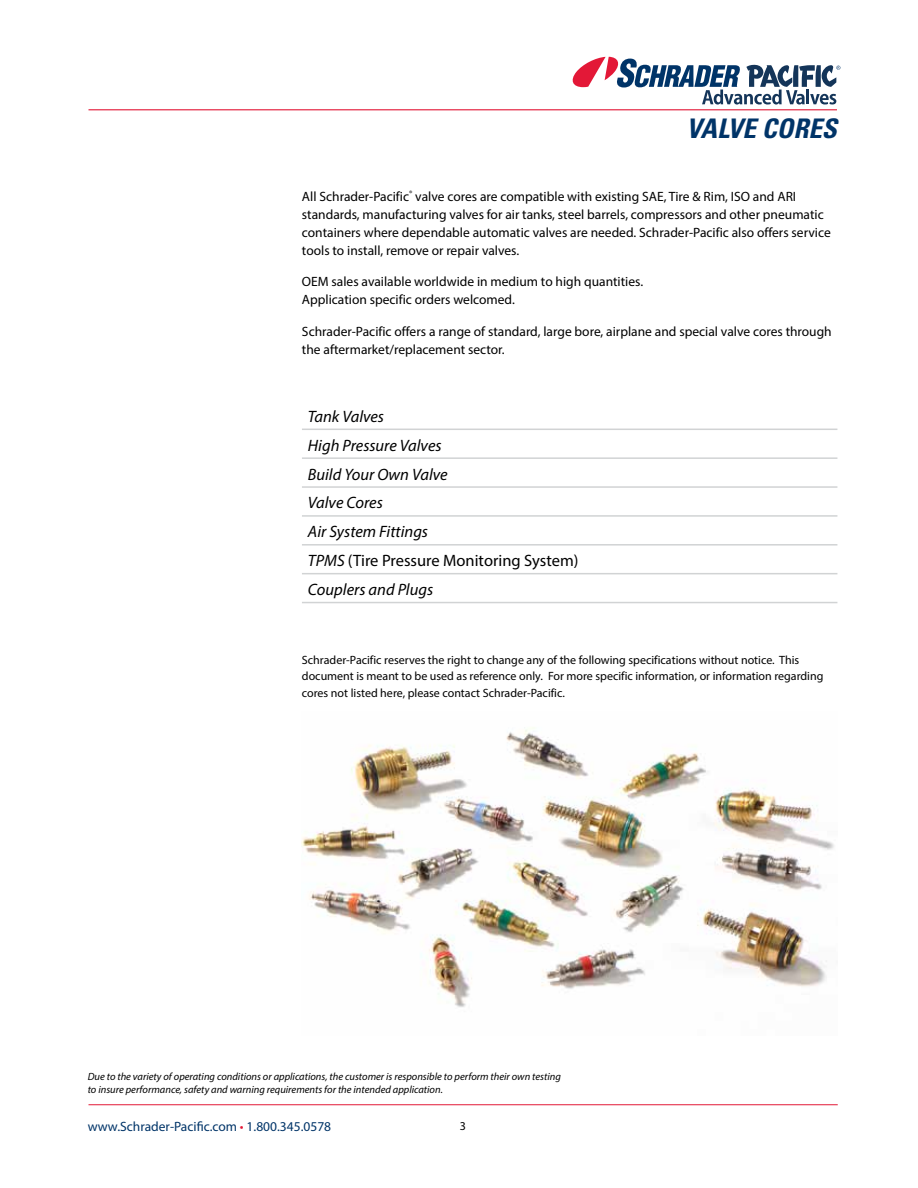
<style>
.page{position:relative;width:918px;height:1188px;background:#fff}
.page>*{position:absolute;margin:0;border:0;box-sizing:border-box;transform-origin:0 0}
.t1{font:italic 700 condensed 27px "Univers LT";color:#003468}
.t2{font:italic 16.5px/28.8px "Myriad Pro";color:#000}
.t3{font:13.5px/18px "Myriad Pro";color:#000}
.t4{font:13.5px "Myriad Pro";color:#003468}
.t5{font:12px/16.5px "Myriad Pro";color:#000}
.t6{font:italic 10.5px/13.5px "Myriad Pro";color:#000}
.s1{font-style:normal}
.s2{color:#e31837}
</style>
<div class="page">
<hr style="left:88px;top:1104px;width:750px;height:1px;background:#e31837">
<svg style="left:572px;top:57px;width:268px;height:48px"></svg>
<hr style="left:88px;top:109px;width:749px;height:1px;background:#e31837">
<svg style="left:302px;top:428px;width:535px;height:147px"></svg>
<hr style="left:302px;top:429px;width:535px;height:1px;background:#d1d3d4">
<hr style="left:302px;top:457px;width:535px;height:2px;background:#d1d3d4">
<hr style="left:302px;top:486px;width:535px;height:2px;background:#d1d3d4">
<hr style="left:302px;top:515px;width:535px;height:2px;background:#d1d3d4">
<hr style="left:302px;top:544px;width:535px;height:2px;background:#d1d3d4">
<hr style="left:302px;top:573px;width:535px;height:1px;background:#d1d3d4">
<hr style="left:302px;top:602px;width:535px;height:1px;background:#d1d3d4">
<img style="left:302px;top:727px;width:532px;height:280px">
<h1 class="t1" style="left:687px;top:112px;width:152px">VALVE CORES</h1>
<p class="t3" style="left:302px;top:187px;width:530px">All Schrader-Pacific<sup>®</sup> valve cores are compatible with existing SAE, Tire &amp; Rim, ISO and ARI standards, manufacturing valves for air tanks, steel barrels, compressors and other pneumatic containers where dependable automatic valves are needed. Schrader-Pacific also offers service tools to install, remove or repair valves.</p>
<p class="t3" style="left:302px;top:273px;width:343px">OEM sales available worldwide in medium to high quantities.<br>Application specific orders welcomed.</p>
<p class="t3" style="left:302px;top:322px;width:531px">Schrader-Pacific offers a range of standard, large bore, airplane and special valve cores through the aftermarket/replacement sector.</p>
<p class="t2" style="left:308px;top:402px;width:272px">Tank Valves<br>High Pressure Valves<br>Build Your Own Valve<br>Valve Cores<br>Air System Fittings<br>TPMS <span class="s1">(Tire Pressure Monitoring System)<br></span>Couplers and Plugs</p>
<p class="t5" style="left:302px;top:651px;width:523px">Schrader-Pacific reserves the right to change any of the following specifications without notice. This document is meant to be used as reference only. For more specific information, or information regarding cores not listed here, please contact Schrader-Pacific.</p>
<p class="t6" style="left:88px;top:1069px;width:475px">Due to the variety of operating conditions or applications, the customer is responsible to perform their own testing to insure performance, safety and warning requirements for the intended application.</p>
<p class="t4" style="left:88px;top:1118px;width:245px">www.Schrader-Pacific.com <span class="s2">•</span> 1.800.345.0578</p>
<p class="t5" style="left:460px;top:1117px;width:8px">3</p>
</div>
